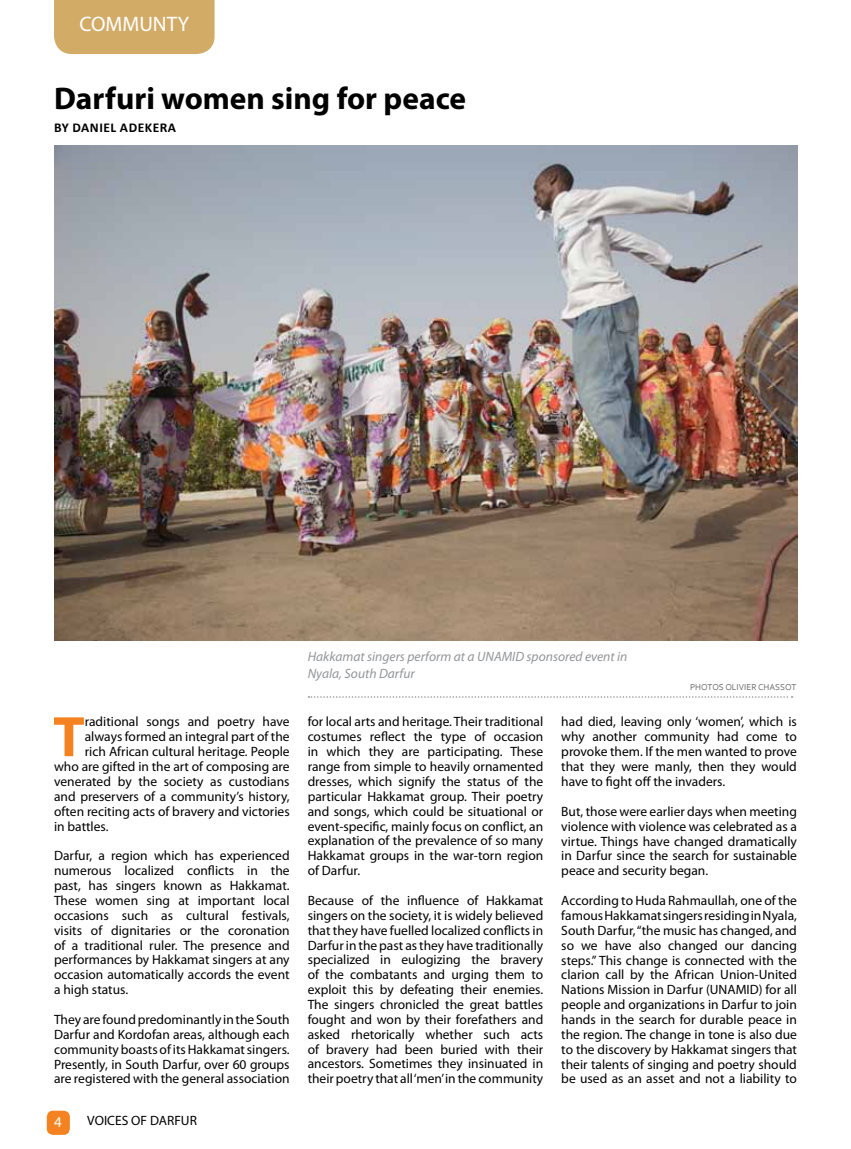
<style>
.page{position:relative;width:851px;height:1149px;background:#fff}
.page>*{position:absolute;margin:0;border:0;box-sizing:border-box;transform-origin:0 0}
.t1{font:700 57.6px "Myriad Pro";color:#f58220}
.t2{font:700 31.5px "Myriad Pro";color:#000}
.t3{font:21px "Myriad Pro";color:#fff}
.t4{font:15px "Myriad Pro";color:#fff}
.t5{font:13.5px/14.9px "Myriad Pro";color:#000;text-align:justify}
.t6{font:italic 13.5px/16.2px "Myriad Pro";color:#939598}
.t7{font:700 13.5px "Calibri";color:#000}
.t8{font:9px "Corbel";color:#6d6e71}
</style>
<div class="page">
<div style="left:47px;top:1110px;width:23px;height:24px;background:#f58220;border-radius:6px"></div>
<div style="left:54px;top:0;width:160px;height:54px;background:#d2ab67"></div>
<svg style="left:308px;top:696px;width:484px;height:1px"></svg>
<img style="left:54px;top:145px;width:743px;height:495px">
<h3 class="t3" style="left:79px;top:11px;width:111px">COMMUNTY</h3>
<h2 class="t2" style="left:54px;top:77px;width:413px">Darfuri women sing for peace</h2>
<p class="t7" style="left:54px;top:119px;width:27px">BY DANIE</p>
<p class="t7" style="left:111px;top:119px;width:19px">L ADE</p>
<p class="t7" style="left:145px;top:119px;width:17px">KERA</p>
<h1 class="t1" style="left:53px;top:699px;width:33px">T</h1>
<p class="t5" style="left:85px;top:714px;width:206px">raditional songs and poetry have</p>
<p class="t5" style="left:85px;top:729px;width:206px">always formed an integral part of the</p>
<p class="t5" style="left:85px;top:743px;width:206px">rich African cultural heritage. People</p>
<p class="t5" style="left:54px;top:758px;width:237px">who are gifted in the art of composing are</p>
<p class="t5" style="left:54px;top:773px;width:237px">venerated by the society as custodians</p>
<p class="t5" style="left:54px;top:788px;width:237px">and preservers of a community’s history,</p>
<p class="t5" style="left:54px;top:803px;width:237px">often reciting acts of bravery and victories</p>
<p class="t5" style="left:54px;top:818px;width:56px">in battles.</p>
<p class="t5" style="left:54px;top:848px;width:237px">Darfur, a region which has experienced numerous localized conflicts in the past, has singers known as Hakkamat.<br>These women sing at important local occasions such as cultural festivals, visits of dignitaries or the coronation of a traditional ruler. The presence and performances by Hakkamat singers at any occasion automatically accords the event a high status.</p>
<p class="t5" style="left:54px;top:1011px;width:237px">They are found predominantly in the South Darfur and Kordofan areas, although each community boasts of its Hakkamat singers.<br>Presently, in South Darfur, over 60 groups are registered with the general association</p>
<p class="t4" style="left:54px;top:1112px;width:9px">4</p>
<p class="t5" style="left:87px;top:1112px;width:111px">VOICES OF DARFUR</p>
<p class="t6" style="left:307px;top:648px;width:321px">Hakkamat singers perform at a UNAMID sponsored event in<br>Nyala, South Darfur</p>
<p class="t8" style="left:690px;top:681px;width:108px">PHOTOS OLIVIER CHASSOT</p>
<p class="t5" style="left:307px;top:714px;width:237px">for local arts and heritage. Their traditional costumes reflect the type of occasion in which they are participating. These range from simple to heavily ornamented dresses, which signify the status of the particular Hakkamat group. Their poetry and songs, which could be situational or event-specific, mainly focus on conflict, an explanation of the prevalence of so many Hakkamat groups in the war-torn region of Darfur.</p>
<p class="t5" style="left:307px;top:892px;width:237px">Because of the influence of Hakkamat singers on the society, it is widely believed that they have fuelled localized conflicts in Darfur in the past as they have traditionally specialized in eulogizing the bravery of the combatants and urging them to exploit this by defeating their enemies.<br>The singers chronicled the great battles fought and won by their forefathers and asked rhetorically whether such acts of bravery had been buried with their ancestors. Sometimes they insinuated in their poetry that all ‘men’in the community</p>
<p class="t5" style="left:561px;top:714px;width:237px">had died, leaving only ‘women’, which is why another community had come to provoke them. If the men wanted to prove that they were manly, then they would have to fight off the invaders.</p>
<p class="t5" style="left:561px;top:803px;width:237px">But, those were earlier days when meeting violence with violence was celebrated as a virtue. Things have changed dramatically in Darfur since the search for sustainable peace and security began.</p>
<p class="t5" style="left:561px;top:892px;width:237px">According to Huda Rahmaullah, one of the famous Hakkamat singers residing in Nyala, South Darfur, “the music has changed, and so we have also changed our dancing steps.” This change is connected with the clarion call by the African Union-United Nations Mission in Darfur (UNAMID) for all people and organizations in Darfur to join hands in the search for durable peace in the region. The change in tone is also due to the discovery by Hakkamat singers that their talents of singing and poetry should be used as an asset and not a liability to</p>
</div>
